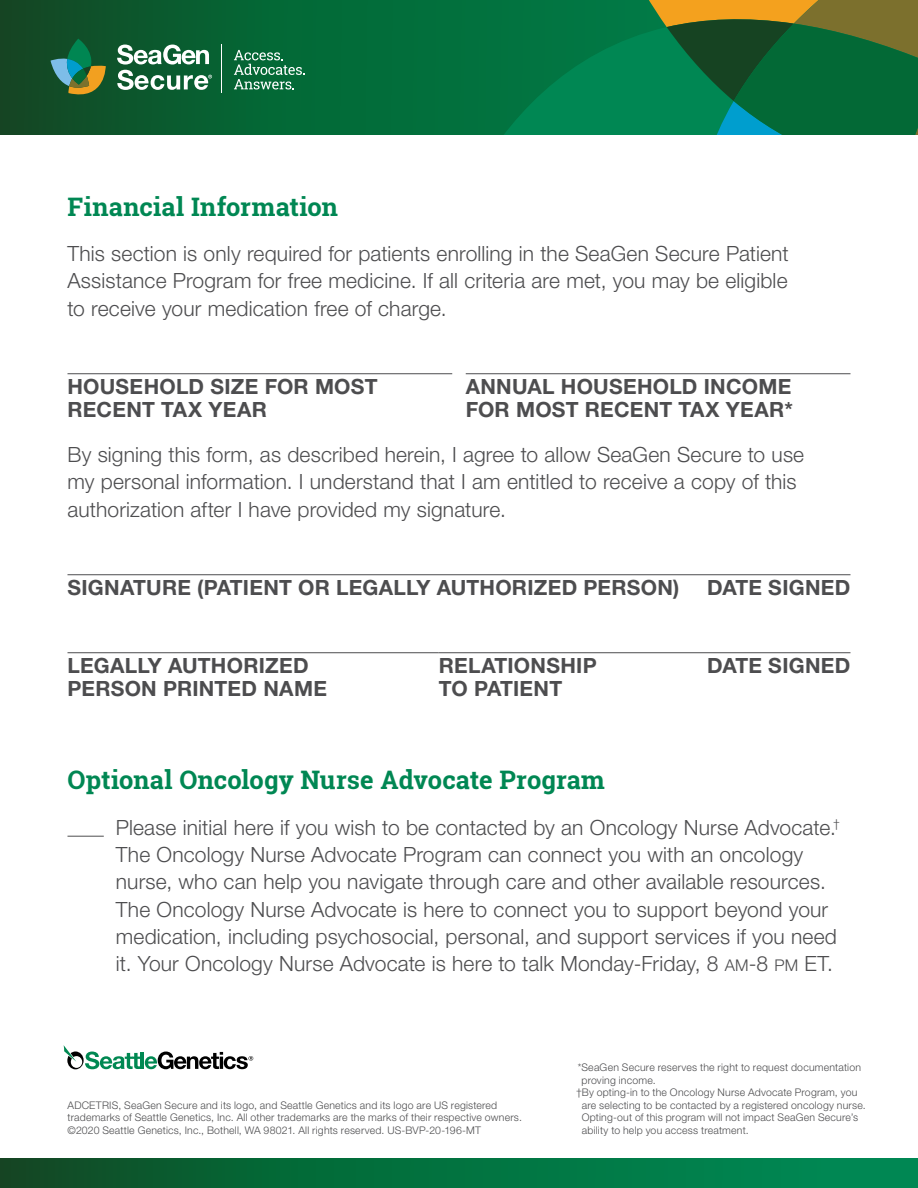
<style>
.page{position:relative;width:918px;height:1188px;background:#fff}
.page>*{position:absolute;margin:0;border:0;box-sizing:border-box;transform-origin:0 0}
.Subheader{font:700 25.5px "Roboto Slab";letter-spacing:.005em;color:#008753}
.Body_copy{font:300 21px/27.3px "Helvetica Neue LT Pro";letter-spacing:.01em;color:#4d4d4f}
.Form_lines{font:700 21px/23.1px "Helvetica Neue LT Pro";letter-spacing:.01em;color:#4d4d4f}
.Form_lines_2_cols{font:700 21px/23.1px "Helvetica Neue LT Pro";letter-spacing:.01em;color:#4d4d4f}
.Footnotes{font:300 10.5px/12.6px "Helvetica Neue LT Pro";letter-spacing:.02em;color:#4d4d4f}
.s1{font-size:16.2px}
</style>
<div class="page">
<div style="left:0;top:1159px;width:918px;height:29px;background:linear-gradient(to right,#0d5026,#009058)"></div>
<svg style="left:0;top:0;width:423px;height:134px;background:#085f31"></svg>
<svg style="left:423px;top:0;width:495px;height:134px;background:#17743e"></svg>
<svg style="left:51px;top:39px;width:55px;height:63px;background:#397047"></svg>
<svg style="left:117px;top:45px;width:95px;height:45px"></svg>
<hr style="left:221px;top:44px;width:1px;height:49px;background:#fff">
<svg style="left:234px;top:50px;width:71px;height:39px;background:#37875f"></svg>
<svg style="left:64px;top:1046px;width:189px;height:23px"></svg>
<hr style="left:68px;top:373px;width:384px;height:1px;background:#4d4d4f">
<hr style="left:466px;top:373px;width:384px;height:1px;background:#4d4d4f">
<hr style="left:68px;top:574px;width:782px;height:1px;background:#4d4d4f">
<hr style="left:68px;top:652px;width:371px;height:1px;background:#4d4d4f">
<hr style="left:439px;top:652px;width:227px;height:1px;background:#4d4d4f">
<hr style="left:666px;top:652px;width:184px;height:1px;background:#4d4d4f">
<hr style="left:68px;top:836px;width:36px;height:1px;background:#4d4d4f">
<p class="Subheader" style="left:68px;top:189px;width:272px">Financial Information</p>
<p class="Body_copy" style="left:68px;top:239px;width:723px;text-align:justify">This section is only required for patients enrolling in the SeaGen Secure Patient Assistance Program for free medicine. If all criteria are met, you may be eligible to receive your medication free of charge.</p>
<p class="Form_lines_2_cols" style="left:68px;top:374px;width:312px">HOUSEHOLD SIZE FOR MOST<br>RECENT TAX YEAR</p>
<p class="Form_lines_2_cols" style="left:466px;top:374px;width:329px">ANNUAL HOUSEHOLD INCOME<br>FOR MOST RECENT TAX YEAR*</p>
<p class="Body_copy" style="left:68px;top:440px;width:738px">By signing this form, as described herein, I agree to allow SeaGen Secure to use my personal information. I understand that I am entitled to receive a copy of this authorization after I have provided my signature.</p>
<p class="Form_lines" style="left:68px;top:575px;width:613px">SIGNATURE (PATIENT OR LEGALLY AUTHORIZED PERSON)</p>
<p class="Form_lines" style="left:707px;top:575px;width:145px">DATE SIGNED</p>
<p class="Form_lines" style="left:68px;top:653px;width:261px">LEGALLY AUTHORIZED<br>PERSON PRINTED NAME</p>
<p class="Form_lines" style="left:439px;top:653px;width:160px">RELATIONSHIP<br>TO PATIENT</p>
<p class="Form_lines" style="left:707px;top:653px;width:145px">DATE SIGNED</p>
<p class="Subheader" style="left:68px;top:763px;width:539px">Optional Oncology Nurse Advocate Program</p>
<p class="Body_copy" style="left:116px;top:813px;width:726px">Please initial here if you wish to be contacted by an Oncology Nurse Advocate.<sup>† </sup>The Oncology Nurse Advocate Program can connect you with an oncology nurse, who can help you navigate through care and other available resources.<br>The Oncology Nurse Advocate is here to connect you to support beyond your medication, including psychosocial, personal, and support services if you need it. Your Oncology Nurse Advocate is here to talk Monday-Friday, 8 <span class="s1">AM</span>-8 <span class="s1">PM</span> ET.</p>
<p class="Footnotes" style="left:68px;top:1099px;width:456px">ADCETRIS, SeaGen Secure and its logo, and Seattle Genetics and its logo are US registered trademarks of Seattle Genetics, Inc. All other trademarks are the marks of their respective owners. ©2020 Seattle Genetics, Inc., Bothell, WA 98021. All rights reserved. US-BVP-20-196-MT</p>
<p class="Footnotes" style="left:581px;top:1061px;width:281px;text-indent:-4px">*SeaGen Secure reserves the right to request documentation proving income.</p>
<p class="Footnotes" style="left:582px;top:1086px;width:285px;text-indent:-6px">†By opting-in to the Oncology Nurse Advocate Program, you are selecting to be contacted by a registered oncology nurse.<br>Opting-out of this program will not impact SeaGen Secure’s ability to help you access treatment.</p>
</div>
